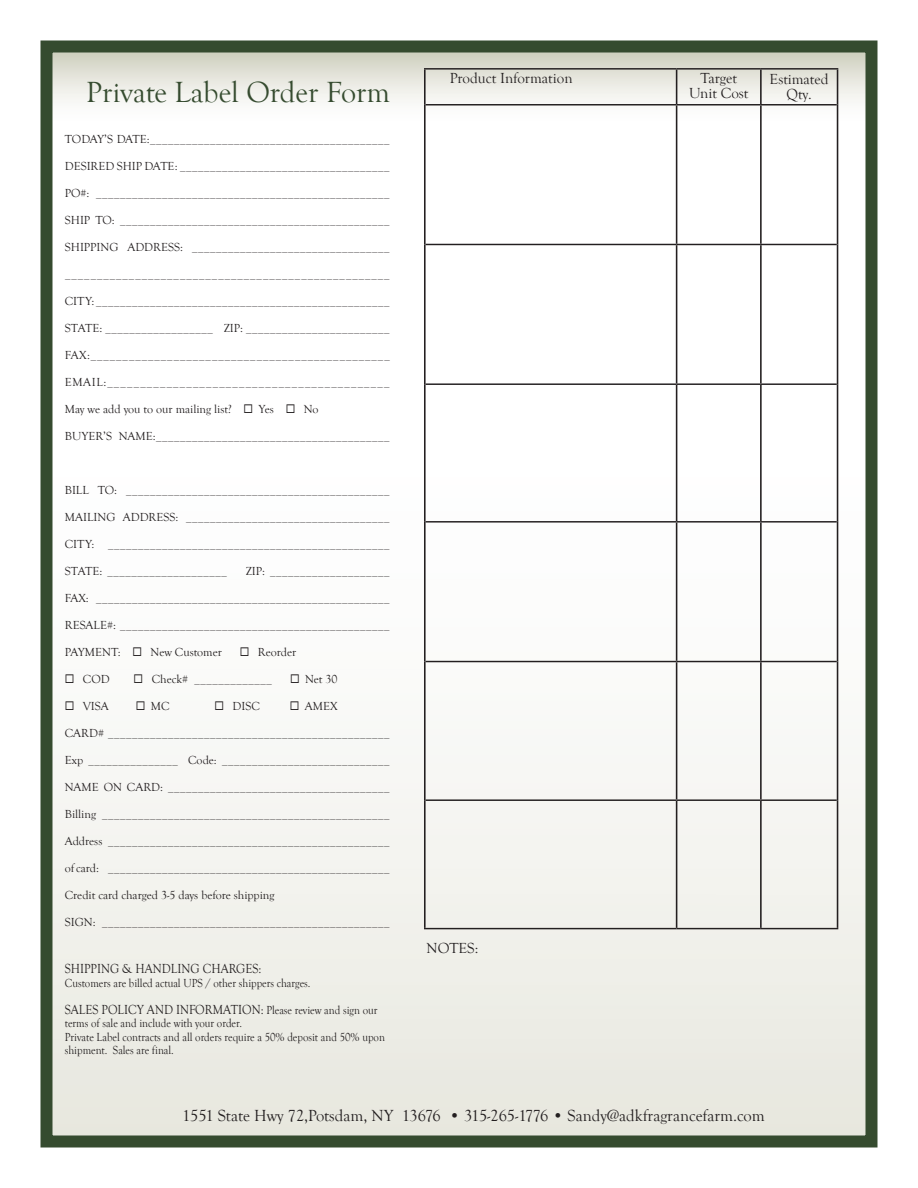
<style>
.page{position:relative;width:918px;height:1188px;background:#fff}
.page>*{position:absolute;margin:0;border:0;box-sizing:border-box;transform-origin:0 0}
.t1{font:30px "Goudy Old Style T";color:#354b2f}
.t2{font:16.5px "Goudy Old Style T";color:#231f20}
.t3{font:15px/15px "Goudy Old Style T";color:#231f20;text-align:center}
.t4{font:13.5px "Goudy Old Style T";color:#231f20;scale:.9 1}
.t5{font:12px "Goudy Old Style T";color:#231f20}
.t6{font:12px/13.5px "Goudy Old Style T";color:#231f20;scale:.9 1}
.t7{font:12px "Goudy Old Style T";letter-spacing:-.04em;color:#231f20}
.s1{font-size:12px}
</style>
<div class="page">
<img style="left:716px;top:419px;width:149px;height:716px">
<img style="left:423px;top:419px;width:295px;height:105px">
<div style="left:40px;top:40px;width:838px;height:1108px;border:12px solid #354b2f"></div>
<hr style="left:424px;top:68px;width:253px;height:2px;background:#231f20">
<hr style="left:677px;top:68px;width:84px;height:2px;background:#231f20">
<hr style="left:761px;top:68px;width:77px;height:2px;background:#231f20">
<hr style="left:426px;top:104px;width:251px;height:1px;background:#231f20">
<hr style="left:677px;top:104px;width:84px;height:1px;background:#231f20">
<hr style="left:761px;top:104px;width:76px;height:1px;background:#231f20">
<hr style="left:426px;top:244px;width:251px;height:1px;background:#231f20">
<hr style="left:677px;top:244px;width:84px;height:1px;background:#231f20">
<hr style="left:761px;top:244px;width:76px;height:1px;background:#231f20">
<hr style="left:426px;top:383px;width:251px;height:2px;background:#231f20">
<hr style="left:677px;top:383px;width:84px;height:2px;background:#231f20">
<hr style="left:761px;top:383px;width:76px;height:2px;background:#231f20">
<hr style="left:426px;top:521px;width:251px;height:2px;background:#231f20">
<hr style="left:677px;top:521px;width:84px;height:2px;background:#231f20">
<hr style="left:761px;top:521px;width:76px;height:2px;background:#231f20">
<hr style="left:426px;top:661px;width:251px;height:1px;background:#231f20">
<hr style="left:677px;top:661px;width:84px;height:1px;background:#231f20">
<hr style="left:761px;top:661px;width:76px;height:1px;background:#231f20">
<hr style="left:426px;top:799px;width:251px;height:2px;background:#231f20">
<hr style="left:677px;top:799px;width:84px;height:2px;background:#231f20">
<hr style="left:761px;top:799px;width:76px;height:2px;background:#231f20">
<hr style="left:424px;top:928px;width:253px;height:1px;background:#231f20">
<hr style="left:677px;top:928px;width:84px;height:1px;background:#231f20">
<hr style="left:761px;top:928px;width:77px;height:1px;background:#231f20">
<hr style="left:424px;top:70px;width:2px;height:35px;background:#231f20">
<hr style="left:676px;top:70px;width:1px;height:34px;background:#231f20">
<hr style="left:760px;top:70px;width:2px;height:34px;background:#231f20">
<hr style="left:837px;top:70px;width:1px;height:35px;background:#231f20">
<hr style="left:424px;top:105px;width:2px;height:139px;background:#231f20">
<hr style="left:676px;top:105px;width:1px;height:139px;background:#231f20">
<hr style="left:760px;top:105px;width:2px;height:139px;background:#231f20">
<hr style="left:837px;top:105px;width:1px;height:139px;background:#231f20">
<hr style="left:424px;top:244px;width:2px;height:140px;background:#231f20">
<hr style="left:676px;top:245px;width:1px;height:138px;background:#231f20">
<hr style="left:760px;top:245px;width:2px;height:138px;background:#231f20">
<hr style="left:837px;top:244px;width:1px;height:140px;background:#231f20">
<hr style="left:424px;top:384px;width:2px;height:138px;background:#231f20">
<hr style="left:676px;top:385px;width:1px;height:136px;background:#231f20">
<hr style="left:760px;top:385px;width:2px;height:136px;background:#231f20">
<hr style="left:837px;top:384px;width:1px;height:138px;background:#231f20">
<hr style="left:424px;top:522px;width:2px;height:140px;background:#231f20">
<hr style="left:676px;top:523px;width:1px;height:138px;background:#231f20">
<hr style="left:760px;top:523px;width:2px;height:138px;background:#231f20">
<hr style="left:837px;top:522px;width:1px;height:140px;background:#231f20">
<hr style="left:424px;top:662px;width:2px;height:138px;background:#231f20">
<hr style="left:676px;top:662px;width:1px;height:137px;background:#231f20">
<hr style="left:760px;top:662px;width:2px;height:137px;background:#231f20">
<hr style="left:837px;top:662px;width:1px;height:138px;background:#231f20">
<hr style="left:424px;top:800px;width:2px;height:128px;background:#231f20">
<hr style="left:676px;top:801px;width:1px;height:127px;background:#231f20">
<hr style="left:760px;top:801px;width:2px;height:127px;background:#231f20">
<hr style="left:837px;top:800px;width:1px;height:128px;background:#231f20">
<h1 class="t1" style="left:86px;top:76px;width:305px">Private Label Order Form</h1>
<p class="t7" style="left:65px;top:133px;width:327px">TODAY’S DATE:________________________________________</p>
<p class="t5" style="left:65px;top:160px;width:327px">DESIRED SHIP DATE: ___________________________________</p>
<p class="t5" style="left:65px;top:187px;width:327px">PO#: _________________________________________________</p>
<p class="t5" style="left:65px;top:214px;width:327px">SHIP TO: _____________________________________________</p>
<p class="t5" style="left:65px;top:241px;width:327px">SHIPPING ADDRESS: _________________________________</p>
<p class="t5" style="left:65px;top:268px;width:327px">___________________________________________________</p>
<p class="t5" style="left:65px;top:295px;width:327px">CITY: _________________________________________________</p>
<p class="t5" style="left:65px;top:322px;width:327px">STATE: __________________ ZIP: ________________________</p>
<p class="t5" style="left:65px;top:349px;width:327px">FAX:_______________________________________________</p>
<p class="t5" style="left:65px;top:376px;width:326px">EMAIL:___________________________________________</p>
<p class="t5" style="left:65px;top:403px;width:255px">May we add you to our mailing list? ◻ Yes ◻ No</p>
<p class="t5" style="left:65px;top:430px;width:327px">BUYER’S NAME:_______________________________________</p>
<p class="t5" style="left:65px;top:484px;width:327px">BILL TO: ____________________________________________</p>
<p class="t5" style="left:65px;top:511px;width:327px">MAILING ADDRESS: __________________________________</p>
<p class="t5" style="left:65px;top:538px;width:327px">CITY: _______________________________________________</p>
<p class="t5" style="left:65px;top:565px;width:164px">STATE: ____________________</p>
<p class="t5" style="left:246px;top:565px;width:146px">ZIP: ____________________</p>
<p class="t5" style="left:65px;top:592px;width:327px">FAX: _________________________________________________</p>
<p class="t5" style="left:65px;top:619px;width:327px">RESALE#: _____________________________________________</p>
<p class="t5" style="left:65px;top:646px;width:159px">PAYMENT: ◻ New Customer</p>
<p class="t5" style="left:240px;top:646px;width:58px">◻ Reorder</p>
<p class="t5" style="left:65px;top:673px;width:46px">◻ COD</p>
<p class="t5" style="left:134px;top:673px;width:140px">◻ Check# _____________</p>
<p class="t5" style="left:290px;top:673px;width:49px">◻ Net 30</p>
<p class="t5" style="left:65px;top:700px;width:45px">◻ VISA</p>
<p class="t5" style="left:136px;top:700px;width:35px">◻ MC</p>
<p class="t5" style="left:215px;top:700px;width:47px">◻ DISC</p>
<p class="t5" style="left:290px;top:700px;width:49px">◻ AMEX</p>
<p class="t5" style="left:65px;top:727px;width:327px">CARD# _______________________________________________</p>
<p class="t5" style="left:65px;top:754px;width:327px">Exp _______________ Code: ____________________________</p>
<p class="t5" style="left:65px;top:781px;width:327px">NAME ON CARD: _____________________________________</p>
<p class="t5" style="left:65px;top:808px;width:327px">Billing ________________________________________________</p>
<p class="t5" style="left:65px;top:835px;width:327px">Address _______________________________________________</p>
<p class="t5" style="left:65px;top:862px;width:327px">of card: _______________________________________________</p>
<p class="t5" style="left:65px;top:889px;width:211px">Credit card charged 3-5 days before shipping</p>
<p class="t5" style="left:65px;top:916px;width:327px">SIGN: ________________________________________________</p>
<p class="t4" style="left:65px;top:961px;width:220px">SHIPPING &amp; HANDLING CHARGES:</p>
<p class="t6" style="left:65px;top:976px;width:275px">Customers are billed actual UPS / other shippers charges.</p>
<p class="t4" style="left:65px;top:1002px;width:349px">SALES POLICY AND INFORMATION: <span class="s1">Please review and sign our</span></p>
<p class="t6" style="left:65px;top:1017px;width:357px">terms of sale and include with your order.<br>Private Label contracts and all orders require a 50% deposit and 50% upon shipment. Sales are final.</p>
<p class="t3" style="left:450px;top:71px;width:124px">Product Information</p>
<p class="t3" style="left:689px;top:71px;width:61px">Target<br>Unit Cost</p>
<p class="t3" style="left:770px;top:72px;width:60px">Estimated<br>Qty.</p>
<p class="t3" style="left:427px;top:941px;width:53px">NOTES:</p>
<h2 class="t2" style="left:182px;top:1107px;width:584px">1551 State Hwy 72,Potsdam, NY 13676 • 315-265-1776 • Sandy@adkfragrancefarm.com</h2>
</div>
